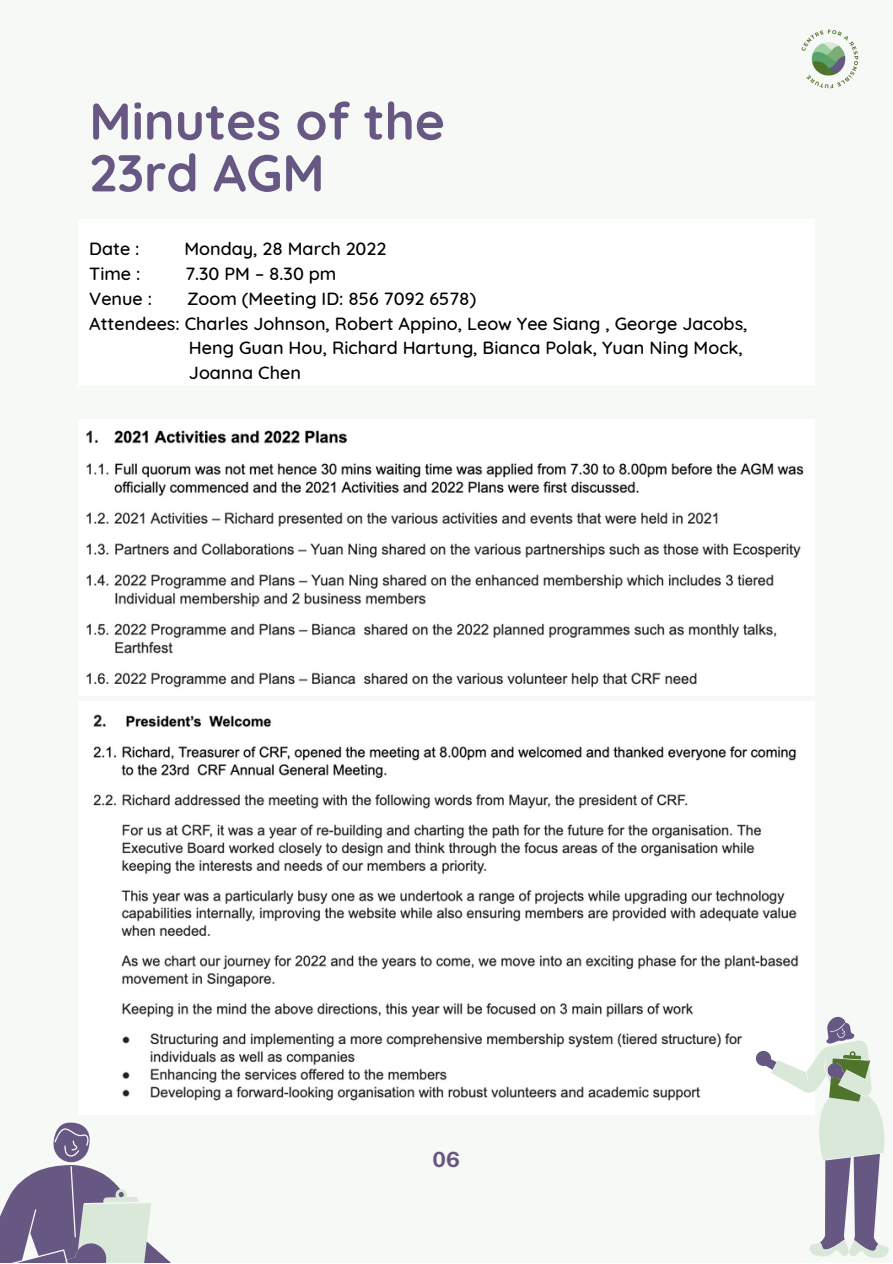
<style>
.page{position:relative;width:893px;height:1264px;background:#fff}
.page>*{position:absolute;margin:0;border:0;box-sizing:border-box;transform-origin:0 0}
.t1{font:700 51.75px/51.8px "Quicksand";color:#675883}
.t2{font:700 21px "Public Sans";color:#675883}
.t3{font:500 18px "Quicksand";color:#000}
</style>
<div class="page">
<div style="left:0;top:0;width:892px;height:1262px;background:#f7f9f7"></div>
<svg style="left:0;top:1122px;width:170px;height:140px"></svg>
<img style="left:86px;top:430px;width:718px;height:258px">
<img style="left:93px;top:714px;width:705px;height:387px">
<div style="left:78px;top:219px;width:736px;height:167px;background:#fff"></div>
<img style="left:801px;top:29px;width:58px;height:60px">
<svg style="left:755px;top:1015px;width:134px;height:243px"></svg>
<h1 class="t1" style="left:89px;top:94px;width:357px">Minutes of the<br>23rd AGM</h1>
<p class="t3" style="left:89px;top:237px;width:52px">Date :</p>
<p class="t3" style="left:184px;top:237px;width:203px">Monday, 28 March 2022</p>
<p class="t3" style="left:89px;top:262px;width:53px">Time :</p>
<p class="t3" style="left:185px;top:262px;width:153px">7.30 PM – 8.30 pm</p>
<p class="t3" style="left:89px;top:287px;width:64px">Venue :</p>
<p class="t3" style="left:187px;top:287px;width:291px">Zoom (Meeting ID: 856 7092 6578)</p>
<p class="t3" style="left:89px;top:311px;width:659px">Attendees: Charles Johnson, Robert Appino, Leow Yee Siang , George Jacobs,</p>
<p class="t3" style="left:189px;top:336px;width:555px">Heng Guan Hou, Richard Hartung, Bianca Polak, Yuan Ning Mock,</p>
<p class="t3" style="left:189px;top:361px;width:113px">Joanna Chen</p>
<p class="t2" style="left:432px;top:1147px;width:29px">06</p>
</div>
